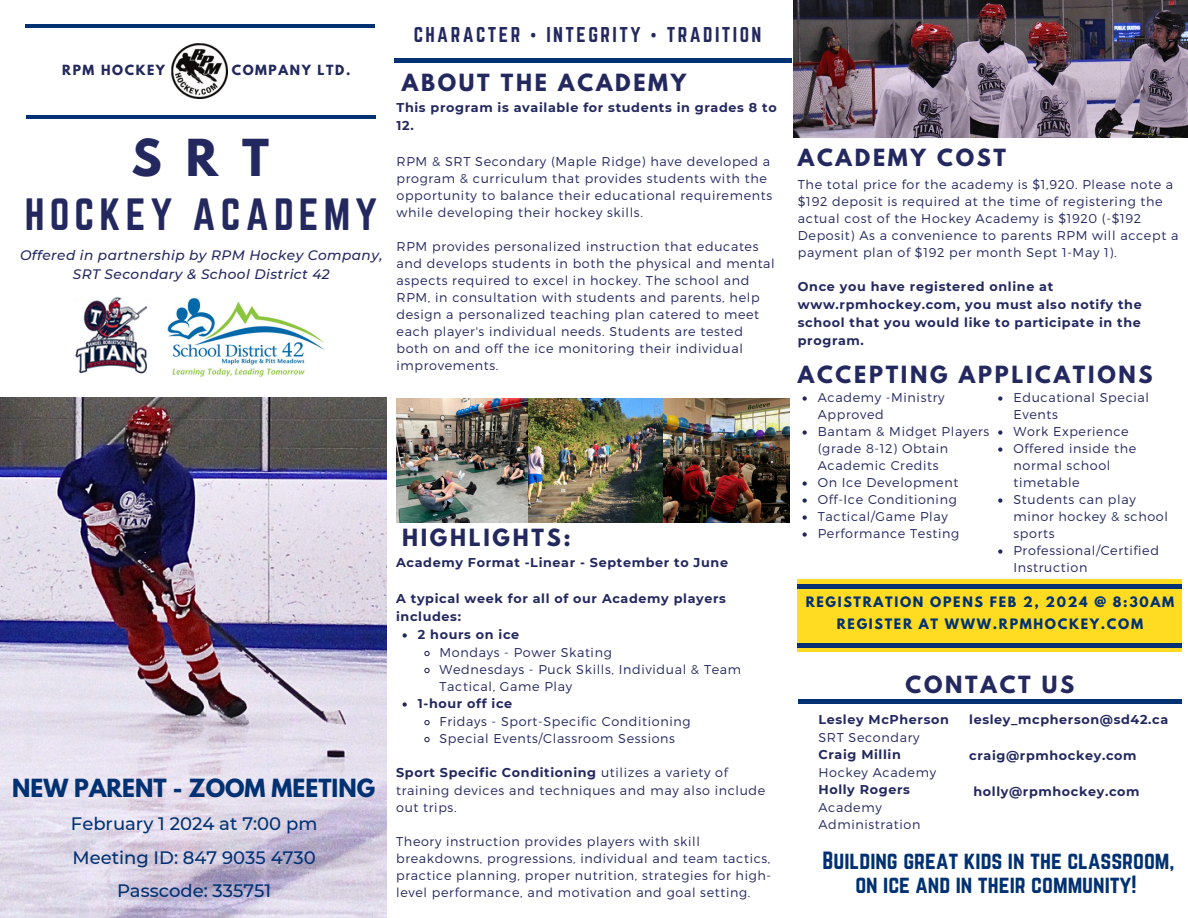
<style>
.page{position:relative;width:1188px;height:918px;background:#fff}
.page>*{position:absolute;margin:0;border:0;box-sizing:border-box;transform-origin:0 0}
.t1{font:700 45.15px "League Spartan";color:#23285f}
.t2{font:39.6px "Norwester";letter-spacing:.13em;color:#23285f}
.t3{font:700 22.2px "League Spartan";color:#003172}
.t4{font:21.75px/24.5px "Norwester";color:#003172;text-align:center}
.t5{font:700 21px "League Spartan";letter-spacing:.13em;color:#23285f}
.t6{font:18.75px "Norwester";letter-spacing:.13em;color:#23285f}
.t7{font:500 18px "Montserrat";color:#003172}
.t8{font:italic 500 13.65px/19.2px "Montserrat";letter-spacing:.03em;color:#23285f;text-align:center}
.t9{font:300 12.75px/17px "Montserrat";letter-spacing:.05em;color:#23285f}
.t10{font:700 12.75px/18px "Montserrat";letter-spacing:.05em;color:#23285f}
.t11{font:700 12.75px "League Spartan";letter-spacing:.13em;color:#003172}
.t12{font:700 12.45px "League Spartan";letter-spacing:.13em;color:#23285f}
.s1{font-family:"Noto Sans"}
.s2{font-weight:700}
</style>
<div class="page">
<hr style="left:25px;top:24px;width:350px;height:4px;background:#003172">
<hr style="left:26px;top:115px;width:350px;height:4px;background:#003172">
<img style="left:172px;top:43px;width:55px;height:56px">
<img style="left:525px;top:398px;width:265px;height:124px">
<img style="left:793px;top:0;width:395px;height:137px">
<img style="left:75px;top:297px;width:72px;height:77px">
<img style="left:167px;top:298px;width:158px;height:79px">
<svg style="left:803px;top:396px;width:4px;height:5px"></svg>
<svg style="left:803px;top:430px;width:4px;height:5px"></svg>
<svg style="left:803px;top:481px;width:4px;height:5px"></svg>
<svg style="left:803px;top:498px;width:4px;height:5px"></svg>
<svg style="left:803px;top:515px;width:4px;height:5px"></svg>
<svg style="left:803px;top:532px;width:4px;height:5px"></svg>
<svg style="left:998px;top:396px;width:4px;height:5px"></svg>
<svg style="left:998px;top:430px;width:4px;height:5px"></svg>
<svg style="left:998px;top:447px;width:4px;height:5px"></svg>
<svg style="left:998px;top:498px;width:4px;height:5px"></svg>
<svg style="left:998px;top:549px;width:4px;height:5px"></svg>
<div style="left:798px;top:579px;width:384px;height:73px;background:#ffdb22"></div>
<hr style="left:798px;top:644px;width:384px;height:3px;background:#003172">
<hr style="left:798px;top:585px;width:384px;height:3px;background:#003172">
<svg style="left:403px;top:633px;width:4px;height:5px"></svg>
<svg style="left:424px;top:650px;width:6px;height:7px"></svg>
<svg style="left:424px;top:667px;width:6px;height:7px"></svg>
<svg style="left:403px;top:702px;width:4px;height:5px"></svg>
<svg style="left:424px;top:720px;width:6px;height:6px"></svg>
<svg style="left:424px;top:737px;width:6px;height:6px"></svg>
<img style="left:0;top:397px;width:387px;height:521px">
<img style="left:396px;top:399px;width:132px;height:123px">
<div style="left:394px;top:58px;width:398px;height:5px;background:#003172"></div>
<div style="left:798px;top:699px;width:384px;height:5px;background:#003172"></div>
<p class="t12" style="left:62px;top:64px;width:104px">RPM HOCKEY</p>
<p class="t12" style="left:232px;top:64px;width:120px">COMPANY LTD.</p>
<p class="t1" style="left:131px;top:135px;width:139px">SRT</p>
<p class="t2" style="left:25px;top:191px;width:354px">HOCKEY ACADEMY</p>
<p class="t8" style="left:20px;top:246px;width:364px">Offered in partnership by RPM Hockey Company,<br>SRT Secondary &amp; School District 42</p>
<p class="t6" style="left:414px;top:23px;width:349px">CHARACTER <span class="s1">•</span> INTEGRITY <span class="s1">•</span> TRADITION</p>
<p class="t5" style="left:402px;top:72px;width:286px">ABOUT THE ACADEMY</p>
<p class="t10" style="left:397px;top:99px;width:382px">This program is available for students in grades 8 to<br>12.</p>
<p class="t9" style="left:397px;top:152px;width:377px">RPM &amp; SRT Secondary (Maple Ridge) have developed a program &amp; curriculum that provides students with the opportunity to balance their educational requirements while developing their hockey skills.</p>
<p class="t9" style="left:397px;top:237px;width:380px">RPM provides personalized instruction that educates and develops students in both the physical and mental aspects required to excel in hockey. The school and RPM, in consultation with students and parents, help design a personalized teaching plan catered to meet each player's individual needs. Students are tested both on and off the ice monitoring their individual improvements.</p>
<p class="t3" style="left:12px;top:777px;width:364px">NEW PARENT - ZOOM MEETING</p>
<p class="t7" style="left:71px;top:812px;width:248px">February 1 2024 at 7:00 pm</p>
<p class="t7" style="left:72px;top:846px;width:245px">Meeting ID: 847 9035 4730</p>
<p class="t7" style="left:117px;top:880px;width:156px">Passcode: 335751</p>
<p class="t5" style="left:402px;top:528px;width:170px">HIGHLIGHTS:</p>
<p class="t10" style="left:396px;top:554px;width:333px">Academy Format -Linear - September to June</p>
<p class="t10" style="left:396px;top:589px;width:331px">A typical week for all of our Academy players includes:</p>
<p class="t10" style="left:418px;top:625px;width:103px">2 hours on ice</p>
<p class="t9" style="left:440px;top:643px;width:174px">Mondays - Power Skating</p>
<p class="t9" style="left:440px;top:660px;width:303px">Wednesdays - Puck Skills, Individual &amp; Team<br>Tactical, Game Play</p>
<p class="t10" style="left:418px;top:694px;width:96px">1-hour off ice</p>
<p class="t9" style="left:440px;top:712px;width:253px">Fridays - Sport-Specific Conditioning</p>
<p class="t9" style="left:440px;top:729px;width:237px">Special Events/Classroom Sessions</p>
<p class="t9" style="left:396px;top:763px;width:371px;line-height:17.5px"><span class="s2">Sport Specific Conditioning</span> utilizes a variety of training devices and techniques and may also include out trips.</p>
<p class="t9" style="left:396px;top:832px;width:377px">Theory instruction provides players with skill breakdowns, progressions, individual and team tactics, practice planning, proper nutrition, strategies for high&shy;level performance, and motivation and goal setting.</p>
<p class="t5" style="left:798px;top:147px;width:210px">ACADEMY COST</p>
<p class="t9" style="left:798px;top:176px;width:382px">The total price for the academy is $1,920. Please note a $192 deposit is required at the time of registering the actual cost of the Hockey Academy is $1920 (-$192<br>Deposit) As a convenience to parents RPM will accept a payment plan of $192 per month Sept 1-May 1).</p>
<p class="t10" style="left:798px;top:278px;width:345px">Once you have registered online at www.rpmhockey.com, you must also notify the school that you would like to participate in the program.</p>
<p class="t5" style="left:798px;top:364px;width:356px">ACCEPTING APPLICATIONS</p>
<p class="t9" style="left:818px;top:388px;width:128px">Academy -Ministry<br>Approved</p>
<p class="t9" style="left:818px;top:422px;width:173px">Bantam &amp; Midget Players (grade 8-12) Obtain<br>Academic Credits</p>
<p class="t9" style="left:818px;top:473px;width:142px">On Ice Development</p>
<p class="t9" style="left:818px;top:490px;width:140px">Off-Ice Conditioning</p>
<p class="t9" style="left:818px;top:507px;width:132px">Tactical/Game Play</p>
<p class="t9" style="left:818px;top:524px;width:143px">Performance Testing</p>
<p class="t9" style="left:1013px;top:388px;width:137px">Educational Special<br>Events</p>
<p class="t9" style="left:1013px;top:422px;width:117px">Work Experience</p>
<p class="t9" style="left:1013px;top:439px;width:124px">Offered inside the normal school timetable</p>
<p class="t9" style="left:1013px;top:490px;width:156px">Students can play minor hockey &amp; school sports</p>
<p class="t9" style="left:1013px;top:541px;width:147px">Professional/Certified<br>Instruction</p>
<p class="t11" style="left:806px;top:596px;width:370px">REGISTRATION OPENS FEB 2, 2024 @ 8:30AM</p>
<p class="t11" style="left:837px;top:617px;width:308px">REGISTER AT WWW.RPMHOCKEY.COM</p>
<p class="t5" style="left:906px;top:674px;width:170px">CONTACT US</p>
<p class="t10" style="left:818px;top:711px;width:132px">Lesley McPherson</p>
<p class="t9" style="left:818px;top:729px;width:103px">SRT Secondary</p>
<p class="t10" style="left:818px;top:746px;width:84px">Craig Millin</p>
<p class="t9" style="left:818px;top:764px;width:119px">Hockey Academy</p>
<p class="t10" style="left:818px;top:781px;width:93px">Holly Rogers</p>
<p class="t9" style="left:818px;top:799px;width:104px">Academy<br>Administration</p>
<p class="t10" style="left:969px;top:710px;width:201px">lesley_mcpherson@sd42.ca</p>
<p class="t10" style="left:969px;top:746px;width:169px">craig@rpmhockey.com</p>
<p class="t10" style="left:973px;top:783px;width:168px">holly@rpmhockey.com</p>
<p class="t4" style="left:823px;top:848px;width:353px">Building great kids in the classroom, on ice and in their community!</p>
</div>
